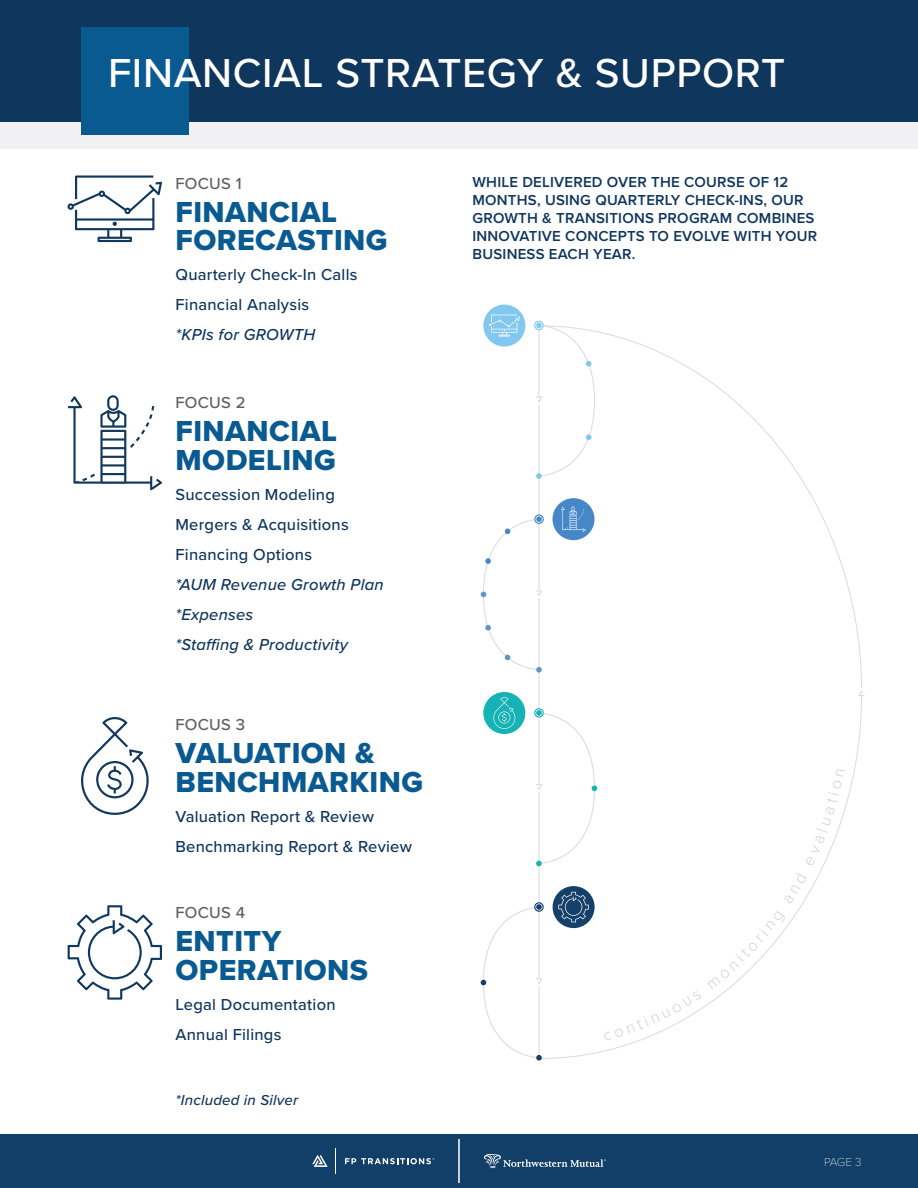
<style>
.page{position:relative;width:918px;height:1188px;background:#fff}
.page>*{position:absolute;margin:0;border:0;box-sizing:border-box;transform-origin:0 0}
.t1{font:500 42px "Proxima Nova";letter-spacing:.015em;color:#fff}
.t2{font:30px "Proxima Nova Extrabld";letter-spacing:.015em;color:#0a5a92}
.t3{font:500 16.5px/30px "Proxima Nova";letter-spacing:.015em;color:#0f365d}
.t4{font:italic 500 16.5px/30px "Proxima Nova";letter-spacing:.015em;color:#0f365d}
.t5{font:500 16.5px "Proxima Nova";letter-spacing:.015em;color:#606060}
.t6{font:600 15px/18px "Proxima Nova";letter-spacing:.015em;color:#0f365d}
.t7{font:italic 500 15px "Proxima Nova";letter-spacing:.015em;color:#0f365d}
.t8{font:100 12px "Proxima Nova T";color:#fff}
</style>
<div class="page">
<svg style="left:68px;top:175px;width:94px;height:67px"></svg>
<svg style="left:68px;top:395px;width:94px;height:95px"></svg>
<svg style="left:81px;top:717px;width:68px;height:98px"></svg>
<svg style="left:68px;top:905px;width:94px;height:95px"></svg>
<div style="left:0;top:49px;width:918px;height:99px;background:#f1f1f3"></div>
<div style="left:0;top:0;width:918px;height:122px;background:#0f365d"></div>
<div style="left:81px;top:27px;width:108px;height:108px;background:#0a5a92"></div>
<div style="left:0;top:1134px;width:918px;height:54px;background:#113f67"></div>
<svg style="left:345px;top:1158px;width:89px;height:6px"></svg>
<svg style="left:335px;top:1148px;width:1px;height:26px"></svg>
<svg style="left:312px;top:1155px;width:15px;height:12px"></svg>
<svg style="left:484px;top:1154px;width:122px;height:14px"></svg>
<hr style="left:458px;top:1139px;width:2px;height:44px;background:#fff">
<svg style="left:538px;top:331px;width:324px;height:728px"></svg>
<div style="left:483px;top:692px;width:42px;height:42px;background:#14b3b5;border-radius:50%"></div>
<svg style="left:493px;top:697px;width:23px;height:32px"></svg>
<div style="left:553px;top:886px;width:42px;height:42px;background:#144069;border-radius:50%"></div>
<svg style="left:558px;top:892px;width:31px;height:30px"></svg>
<div style="left:483px;top:305px;width:42px;height:42px;background:#82c7ed;border-radius:50%"></div>
<svg style="left:489px;top:315px;width:31px;height:21px"></svg>
<div style="left:553px;top:498px;width:42px;height:42px;background:#4587c7;border-radius:50%"></div>
<svg style="left:561px;top:507px;width:25px;height:25px"></svg>
<svg style="left:534px;top:321px;width:61px;height:158px"></svg>
<svg style="left:481px;top:514px;width:63px;height:159px"></svg>
<svg style="left:534px;top:708px;width:63px;height:158px"></svg>
<svg style="left:481px;top:902px;width:63px;height:159px"></svg>
<div style="left:858px;top:688px;width:7px;height:8px;background:#fff"></div>
<svg style="left:858px;top:691px;width:7px;height:5px"></svg>
<svg style="left:604px;top:910px;width:182px;height:131px"></svg>
<svg style="left:784px;top:872px;width:23px;height:32px"></svg>
<svg style="left:805px;top:769px;width:40px;height:97px"></svg>
<p class="t1" style="left:108px;top:42px;width:679px">FINANCIAL STRATEGY &amp; SUPPORT</p>
<p class="t5" style="left:176px;top:171px;width:68px">FOCUS 1</p>
<p class="t2" style="left:176px;top:189px;width:163px">FINANCIAL</p>
<p class="t2" style="left:176px;top:218px;width:214px">FORECASTING</p>
<p class="t3" style="left:176px;top:259px;width:184px">Quarterly Check-In Calls</p>
<p class="t3" style="left:176px;top:289px;width:135px">Financial Analysis</p>
<p class="t4" style="left:176px;top:319px;width:141px">*KPIs for GROWTH</p>
<p class="t5" style="left:176px;top:390px;width:71px">FOCUS 2</p>
<p class="t2" style="left:176px;top:409px;width:163px">FINANCIAL</p>
<p class="t2" style="left:176px;top:437px;width:162px">MODELING</p>
<p class="t3" style="left:176px;top:479px;width:161px">Succession Modeling</p>
<p class="t3" style="left:176px;top:509px;width:175px">Mergers &amp; Acquisitions</p>
<p class="t3" style="left:176px;top:539px;width:138px">Financing Options</p>
<p class="t4" style="left:176px;top:569px;width:210px">*AUM Revenue Growth Plan *Expenses<br>*Staffing &amp; Productivity</p>
<p class="t5" style="left:176px;top:712px;width:71px">FOCUS 3</p>
<p class="t2" style="left:176px;top:731px;width:201px">VALUATION &amp;</p>
<p class="t2" style="left:176px;top:759px;width:249px">BENCHMARKING</p>
<p class="t3" style="left:176px;top:800px;width:200px">Valuation Report &amp; Review</p>
<p class="t3" style="left:176px;top:830px;width:238px">Benchmarking Report &amp; Review</p>
<p class="t5" style="left:176px;top:900px;width:71px">FOCUS 4</p>
<p class="t2" style="left:176px;top:919px;width:107px">ENTITY</p>
<p class="t2" style="left:176px;top:947px;width:194px">OPERATIONS</p>
<p class="t3" style="left:176px;top:989px;width:162px">Legal Documentation<br>Annual Filings</p>
<p class="t7" style="left:176px;top:1089px;width:124px">*Included in Silver</p>
<p class="t6" style="left:472px;top:173px;width:317px">WHILE DELIVERED OVER THE COURSE OF 12</p>
<p class="t6" style="left:472px;top:191px;width:346px">MONTHS, USING QUARTERLY CHECK-INS, OUR GROWTH &amp; TRANSITIONS PROGRAM COMBINES INNOVATIVE CONCEPTS TO EVOLVE WITH YOUR BUSINESS EACH YEAR.</p>
<p class="t8" style="left:824px;top:1153px;width:39px">PAGE 3</p>
</div>
